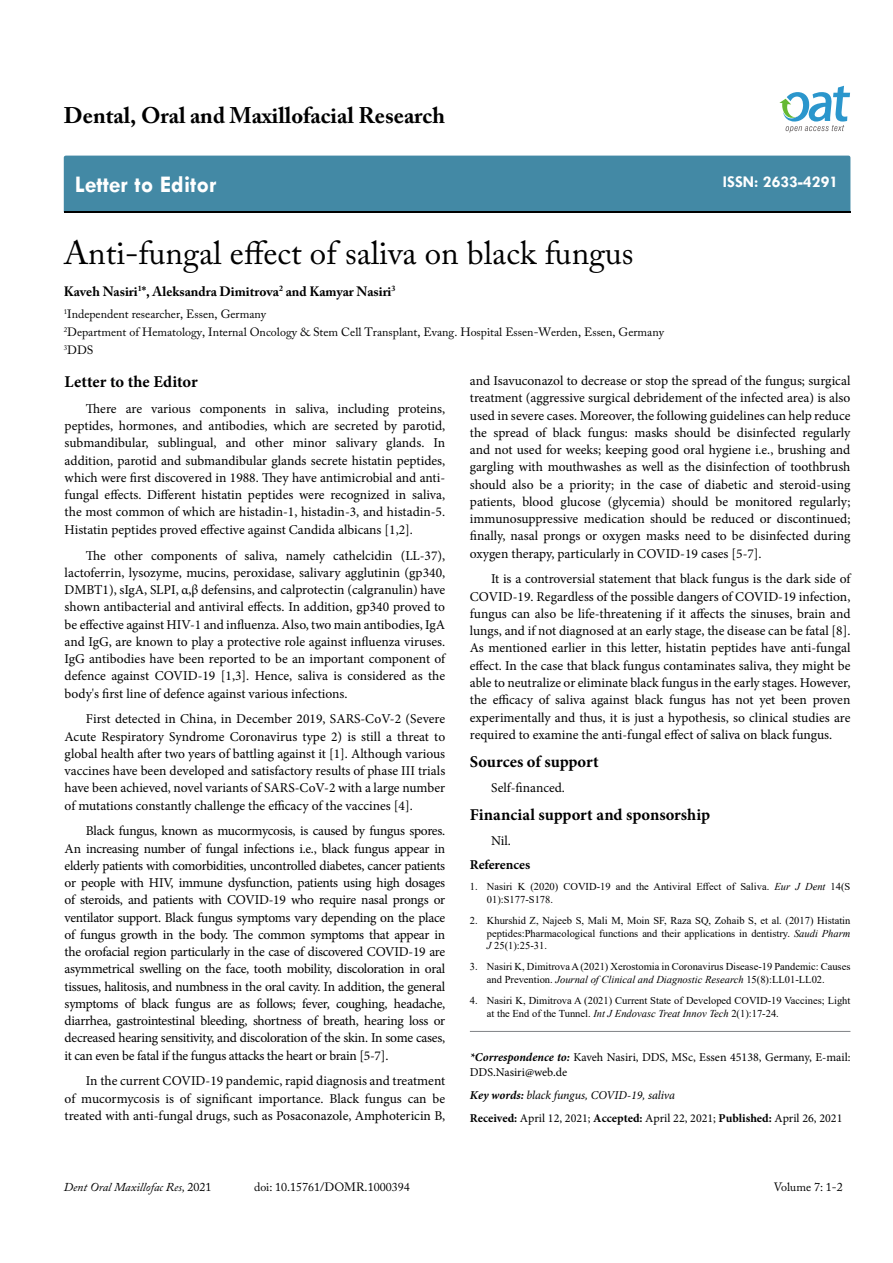
<style>
.page{position:relative;width:893px;height:1263px;background:#fff}
.page>*{position:absolute;margin:0;border:0;box-sizing:border-box;transform-origin:0 0}
.t1{font:33px "Adobe Caslon Pro";color:#000}
.t2{font:700 24px "Tw Cen";color:#fff}
.t3{font:700 22.5px "Adobe Caslon Pro";color:#000}
.t4{font:700 16.5px "Minion Pro";color:#000}
.t5{font:700 16.5px "Tw Cen";color:#fff}
.t6{font:13.5px/17.2px "Minion Pro";letter-spacing:-.005em;color:#000;text-align:justify}
.t7{font:700 13.5px "Adobe Caslon Pro";color:#000}
.t8{font:700 13.5px "Minion Pro";letter-spacing:-.005em;color:#000}
.t9{font:12px/14.4px "Minion Pro";color:#000}
.t10{font:12px/18px "Adobe Caslon Pro";color:#000}
.t11{font:italic 12px "Adobe Caslon Pro";color:#000}
.t12{font:10.5px/12.6px "Times New Roman";color:#000}
.s1{font-style:italic}
.s2{font-weight:700;font-style:italic}
.s3{font-weight:700}
.s4{font-style:normal}
</style>
<div class="page">
<div style="left:64px;top:156px;width:786px;height:56px;background:#4389a5"></div>
<svg style="left:779px;top:86px;width:71px;height:47px"></svg>
<hr style="left:470px;top:1031px;width:380px;height:1px;background:#808285">
<h3 class="t3" style="left:64px;top:102px;width:382px">Dental, Oral and Maxillofacial Research</h3>
<h2 class="t2" style="left:75px;top:170px;width:143px">Letter to Editor</h2>
<h1 class="t1" style="left:64px;top:233px;width:571px">Anti-fungal effect of saliva on black fungus</h1>
<p class="t7" style="left:64px;top:283px;width:333px">Kaveh Nasiri<sup>1</sup>*, Aleksandra Dimitrova<sup>2</sup> and Kamyar Nasiri<sup>3</sup></p>
<p class="t10" style="left:64px;top:305px;width:602px"><sup>1</sup>Independent researcher, Essen, Germany<br><sup>2</sup>Department of Hematology, Internal Oncology &amp; Stem Cell Transplant, Evang. Hospital Essen-Werden, Essen, Germany<br><sup>3</sup>DDS</p>
<p class="t5" style="left:723px;top:172px;width:117px">ISSN: 2633-4291</p>
<p class="t4" style="left:65px;top:370px;width:135px">Letter to the Editor</p>
<p class="t6" style="left:65px;top:400px;width:382px;text-indent:21px">There are various components in saliva, including proteins, peptides, hormones, and antibodies, which are secreted by parotid, submandibular, sublingual, and other minor salivary glands. In addition, parotid and submandibular glands secrete histatin peptides, which were first discovered in 1988. They have antimicrobial and anti&shy;fungal effects. Different histatin peptides were recognized in saliva, the most common of which are histadin-1, histadin-3, and histadin-5.<br>Histatin peptides proved effective against Candida albicans [1,2].</p>
<p class="t6" style="left:65px;top:547px;width:382px;text-indent:21px">The other components of saliva, namely cathelcidin (LL-37), lactoferrin, lysozyme, mucins, peroxidase, salivary agglutinin (gp340, DMBT1), sIgA, SLPI, α,β defensins, and calprotectin (calgranulin) have shown antibacterial and antiviral effects. In addition, gp340 proved to be effective against HIV-1 and influenza. Also, two main antibodies, IgA and IgG, are known to play a protective role against influenza viruses.<br>IgG antibodies have been reported to be an important component of defence against COVID-19 [1,3]. Hence, saliva is considered as the body's first line of defence against various infections.</p>
<p class="t6" style="left:65px;top:710px;width:382px;text-indent:21px">First detected in China, in December 2019, SARS-CoV-2 (Severe Acute Respiratory Syndrome Coronavirus type 2) is still a threat to global health after two years of battling against it [1]. Although various vaccines have been developed and satisfactory results of phase III trials have been achieved, novel variants of SARS-CoV-2 with a large number of mutations constantly challenge the efficacy of the vaccines [4].</p>
<p class="t6" style="left:65px;top:822px;width:382px;text-indent:21px">Black fungus, known as mucormycosis, is caused by fungus spores.<br>An increasing number of fungal infections i.e., black fungus appear in elderly patients with comorbidities, uncontrolled diabetes, cancer patients or people with HIV, immune dysfunction, patients using high dosages of steroids, and patients with COVID-19 who require nasal prongs or ventilator support. Black fungus symptoms vary depending on the place of fungus growth in the body. The common symptoms that appear in the orofacial region particularly in the case of discovered COVID-19 are asymmetrical swelling on the face, tooth mobility, discoloration in oral tissues, halitosis, and numbness in the oral cavity. In addition, the general symptoms of black fungus are as follows; fever, coughing, headache, diarrhea, gastrointestinal bleeding, shortness of breath, hearing loss or decreased hearing sensitivity, and discoloration of the skin. In some cases, it can even be fatal if the fungus attacks the heart or brain [5-7].</p>
<p class="t6" style="left:65px;top:1072px;width:382px;text-indent:21px">In the current COVID-19 pandemic, rapid diagnosis and treatment of mucormycosis is of significant importance. Black fungus can be treated with anti-fungal drugs, such as Posaconazole, Amphotericin B,</p>
<p class="t6" style="left:470px;top:372px;width:382px">and Isavuconazol to decrease or stop the spread of the fungus; surgical treatment (aggressive surgical debridement of the infected area) is also used in severe cases. Moreover, the following guidelines can help reduce the spread of black fungus: masks should be disinfected regularly and not used for weeks; keeping good oral hygiene i.e., brushing and gargling with mouthwashes as well as the disinfection of toothbrush should also be a priority; in the case of diabetic and steroid-using patients, blood glucose (glycemia) should be monitored regularly; immunosuppressive medication should be reduced or discontinued; finally, nasal prongs or oxygen masks need to be disinfected during oxygen therapy, particularly in COVID-19 cases [5-7].</p>
<p class="t6" style="left:470px;top:571px;width:382px;text-indent:21px">It is a controversial statement that black fungus is the dark side of COVID-19. Regardless of the possible dangers of COVID-19 infection, fungus can also be life-threatening if it affects the sinuses, brain and lungs, and if not diagnosed at an early stage, the disease can be fatal [8].<br>As mentioned earlier in this letter, histatin peptides have anti-fungal effect. In the case that black fungus contaminates saliva, they might be able to neutralize or eliminate black fungus in the early stages. However, the efficacy of saliva against black fungus has not yet been proven experimentally and thus, it is just a hypothesis, so clinical studies are required to examine the anti-fungal effect of saliva on black fungus.</p>
<p class="t4" style="left:470px;top:750px;width:130px">Sources of support</p>
<p class="t6" style="left:491px;top:779px;width:75px">Self-financed.</p>
<p class="t4" style="left:470px;top:803px;width:242px">Financial support and sponsorship</p>
<p class="t6" style="left:491px;top:832px;width:21px">Nil.</p>
<p class="t8" style="left:470px;top:855px;width:62px">References</p>
<p class="t12" style="left:487px;top:880px;width:365px;text-indent:-17px">1. Nasiri K (2020) COVID-19 and the Antiviral Effect of Saliva. <span class="s1">Eur J Dent</span> 14(S<br>01):S177-S178.</p>
<p class="t12" style="left:487px;top:914px;width:365px;text-align:justify;text-indent:-17px">2. Khurshid Z, Najeeb S, Mali M, Moin SF, Raza SQ, Zohaib S, et al. (2017) Histatin peptides:Pharmacological functions and their applications in dentistry. <span class="s1">Saudi Pharm J</span> 25(1):25-31.</p>
<p class="t12" style="left:487px;top:960px;width:365px;text-indent:-17px">3. Nasiri K, Dimitrova A (2021) Xerostomia in Coronavirus Disease-19 Pandemic: Causes and Prevention. <span class="s1">Journal of Clinical and Diagnostic Research</span> 15(8):LL01-LL02.</p>
<p class="t12" style="left:487px;top:994px;width:365px;text-indent:-17px">4. Nasiri K, Dimitrova A (2021) Current State of Developed COVID-19 Vaccines; Light at the End of the Tunnel. <span class="s1">Int J Endovasc Treat Innov Tech</span> 2(1):17-24.</p>
<p class="t9" style="left:470px;top:1050px;width:382px"><span class="s2">*Correspondence to:</span> Kaveh Nasiri, DDS, MSc, Essen 45138, Germany, E-mail:<br>DDS.Nasiri@web.de</p>
<p class="t9" style="left:470px;top:1083px;width:374px;line-height:23px"><span class="s2">Key words:</span> <span class="s1">black fungus, COVID-19, saliva<br></span><span class="s3">Received:</span> April 12, 2021; <span class="s3">Accepted:</span> April 22, 2021; <span class="s3">Published:</span> April 26, 2021</p>
<p class="t11" style="left:64px;top:1180px;width:149px">Dent Oral Maxillofac Res, <span class="s4">2021</span></p>
<p class="t10" style="left:254px;top:1178px;width:157px">doi: 10.15761/DOMR.1000394</p>
<p class="t10" style="left:774px;top:1178px;width:71px">Volume 7: 1-2</p>
</div>
